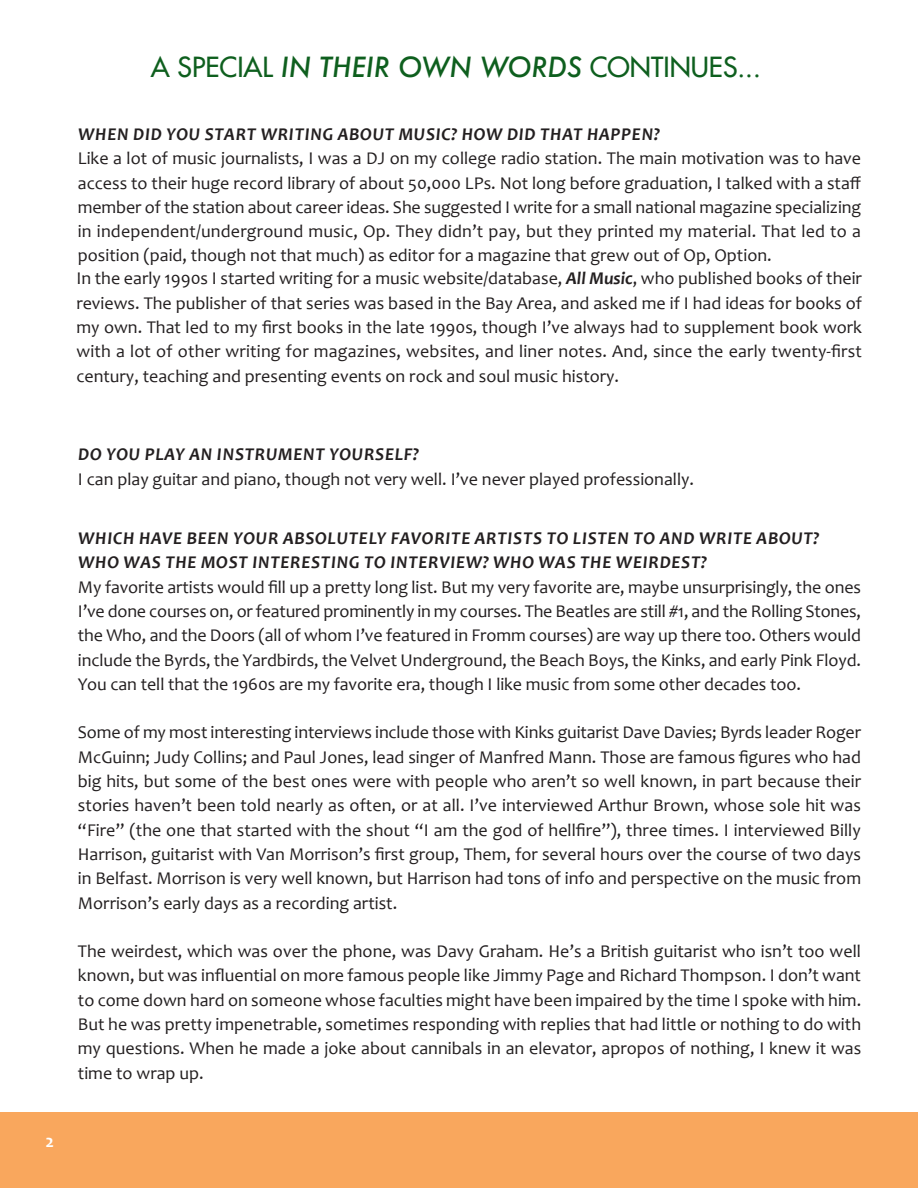
<style>
.page{position:relative;width:918px;height:1188px;background:#fff}
.page>*{position:absolute;margin:0;border:0;box-sizing:border-box;transform-origin:0 0}
.t1{font:27px "Futura";color:#0e5f1e}
.t2{font:18px/24.3px "Candara";color:#231f20;text-align:justify}
.t3{font:italic 700 18px/24.3px "Candara";letter-spacing:.04em;color:#231f20}
.t4{font:700 18px "Candara";color:#fff}
.s1{font-weight:500;font-style:italic}
.s2{font-weight:700;font-style:italic}
</style>
<div class="page">
<div style="left:0;top:1113px;width:918px;height:75px;background:#f9a75d"></div>
<h1 class="t1" style="left:151px;top:54px;width:612px">A SPECIAL <span class="s1">IN THEIR OWN WORDS</span> CONTINUES...</h1>
<p class="t3" style="left:78px;top:124px;width:583px">WHEN DID YOU START WRITING ABOUT MUSIC? HOW DID THAT HAPPEN?</p>
<p class="t2" style="left:78px;top:148px;width:785px">Like a lot of music journalists, I was a DJ on my college radio station. The main motivation was to have access to their huge record library of about 50,000 LPs. Not long before graduation, I talked with a staff member of the station about career ideas. She suggested I write for a small national magazine specializing in independent/underground music, Op. They didn’t pay, but they printed my material. That led to a position (paid, though not that much) as editor for a magazine that grew out of Op, Option.</p>
<p class="t2" style="left:76px;top:268px;width:787px">In the early 1990s I started writing for a music website/database, <span class="s2">All Music</span>, who published books of their reviews. The publisher of that series was based in the Bay Area, and asked me if I had ideas for books of my own. That led to my first books in the late 1990s, though I’ve always had to supplement book work with a lot of other writing for magazines, websites, and liner notes. And, since the early twenty‐first century, teaching and presenting events on rock and soul music history.</p>
<p class="t4" style="left:45px;top:1134px;width:10px">2</p>
<p class="t3" style="left:78px;top:444px;width:343px">DO YOU PLAY AN INSTRUMENT YOURSELF?</p>
<p class="t2" style="left:78px;top:468px;width:618px">I can play guitar and piano, though not very well. I’ve never played professionally.</p>
<p class="t3" style="left:78px;top:528px;width:743px">WHICH HAVE BEEN YOUR ABSOLUTELY FAVORITE ARTISTS TO LISTEN TO AND WRITE ABOUT?<br>WHO WAS THE MOST INTERESTING TO INTERVIEW? WHO WAS THE WEIRDEST?</p>
<p class="t2" style="left:78px;top:576px;width:785px">My favorite artists would fill up a pretty long list. But my very favorite are, maybe unsurprisingly, the ones I’ve done courses on, or featured prominently in my courses. The Beatles are still #1, and the Rolling Stones, the Who, and the Doors (all of whom I’ve featured in Fromm courses) are way up there too. Others would include the Byrds, the Yardbirds, the Velvet Underground, the Beach Boys, the Kinks, and early Pink Floyd.<br>You can tell that the 1960s are my favorite era, though I like music from some other decades too.</p>
<p class="t2" style="left:78px;top:722px;width:785px">Some of my most interesting interviews include those with Kinks guitarist Dave Davies; Byrds leader Roger McGuinn; Judy Collins; and Paul Jones, lead singer of Manfred Mann. Those are famous figures who had big hits, but some of the best ones were with people who aren’t so well known, in part because their stories haven’t been told nearly as often, or at all. I’ve interviewed Arthur Brown, whose sole hit was “Fire” (the one that started with the shout “I am the god of hellfire”), three times. I interviewed Billy Harrison, guitarist with Van Morrison’s first group, Them, for several hours over the course of two days in Belfast. Morrison is very well known, but Harrison had tons of info and perspective on the music from Morrison’s early days as a recording artist.</p>
<p class="t2" style="left:78px;top:941px;width:785px">The weirdest, which was over the phone, was Davy Graham. He’s a British guitarist who isn’t too well known, but was influential on more famous people like Jimmy Page and Richard Thompson. I don’t want to come down hard on someone whose faculties might have been impaired by the time I spoke with him.<br>But he was pretty impenetrable, sometimes responding with replies that had little or nothing to do with my questions. When he made a joke about cannibals in an elevator, apropos of nothing, I knew it was time to wrap up.</p>
</div>
